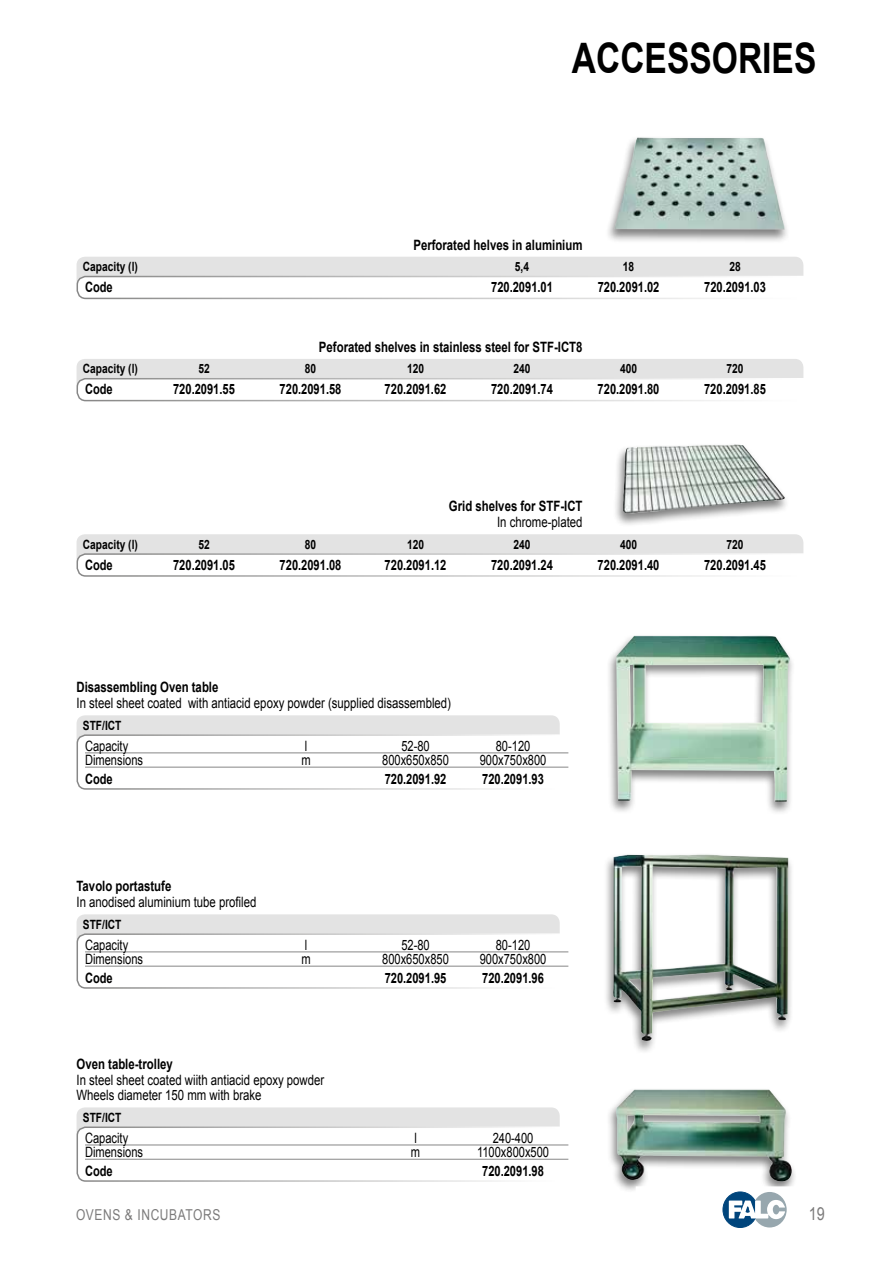
<style>
.page{position:relative;width:893px;height:1263px;background:#fff}
.page>*{position:absolute;margin:0;border:0;box-sizing:border-box;transform-origin:0 0}
.t1{font:700 42px "Arial";color:#000;scale:.8 1}
.t2{font:18px "Arial";color:#7c7b7b;scale:.8 1}
.t3{font:15px "Arial";letter-spacing:.05em;color:#7c7b7b;scale:.8 1}
.t4{font:700 14.25px "Arial";color:#000;scale:.78 1}
.t5{font:14.25px/15.8px "Arial";color:#000;scale:.8 1}
.t6{font:700 14.25px "Arial";color:#000;scale:.8 1}
.t7{font:14.25px "Arial";color:#000;scale:.78 1}
.t8{font:700 12.75px "Arial";color:#000;scale:.8 1}
</style>
<div class="page">
<div style="left:753px;top:1192px;width:34px;height:35px;background:#97a7ae;border-radius:50%"></div>
<div style="left:723px;top:1192px;width:34px;height:35px;background:#00457c;border-radius:50%"></div>
<div style="left:723px;top:1192px;width:34px;height:35px;border:1px solid #00457c;border-radius:50%"></div>
<div style="left:84px;top:1191px;width:36px;height:38px;border:1px solid #00457c;border-radius:50%"></div>
<svg style="left:116px;top:1200px;width:4px;height:20px"></svg>
<div style="left:605px;top:135px;width:185px;height:109px;background:#000;opacity:.5"></div>
<img style="left:614px;top:137px;width:171px;height:93px">
<div style="left:613px;top:442px;width:177px;height:86px;background:#000;opacity:.5"></div>
<img style="left:623px;top:444px;width:162px;height:70px">
<div style="left:606px;top:634px;width:189px;height:182px;background:#000;opacity:.5"></div>
<img style="left:616px;top:636px;width:174px;height:165px">
<div style="left:603px;top:852px;width:191px;height:202px;background:#000;opacity:.5"></div>
<img style="left:612px;top:854px;width:176px;height:187px">
<svg style="left:609px;top:1089px;width:186px;height:130px"></svg>
<img style="left:615px;top:1090px;width:178px;height:92px">
<div style="left:77px;top:715px;width:483px;height:34px;background:#e3e3e3;border-radius:9px"></div>
<div style="left:77px;top:735px;width:491px;height:54px;background:#fff;border-radius:9px"></div>
<div style="left:77px;top:734px;width:491px;height:56px;border:2px solid #fff;border-radius:9px"></div>
<hr style="left:85px;top:753px;width:483px;height:1px;background:#878787">
<hr style="left:85px;top:767px;width:483px;height:1px;background:#878787">
<div style="left:77px;top:914px;width:483px;height:34px;background:#e3e3e3;border-radius:9px"></div>
<div style="left:77px;top:934px;width:491px;height:54px;background:#fff;border-radius:9px"></div>
<div style="left:77px;top:933px;width:491px;height:56px;border:2px solid #fff;border-radius:9px"></div>
<hr style="left:85px;top:952px;width:483px;height:1px;background:#878787">
<hr style="left:85px;top:966px;width:483px;height:1px;background:#878787">
<div style="left:77px;top:1107px;width:483px;height:34px;background:#e3e3e3;border-radius:9px"></div>
<div style="left:77px;top:1127px;width:491px;height:54px;background:#fff;border-radius:9px"></div>
<div style="left:77px;top:1126px;width:491px;height:56px;border:2px solid #fff;border-radius:9px"></div>
<hr style="left:85px;top:1145px;width:483px;height:1px;background:#878787">
<hr style="left:85px;top:1159px;width:483px;height:1px;background:#878787">
<div style="left:77px;top:257px;width:726px;height:34px;background:#e3e3e3;border-radius:9px"></div>
<div style="left:77px;top:276px;width:739px;height:22px;background:#fff;border-radius:9px"></div>
<div style="left:77px;top:276px;width:739px;height:23px;border:2px solid #fff;border-radius:9px"></div>
<div style="left:77px;top:359px;width:726px;height:34px;background:#e3e3e3;border-radius:9px"></div>
<div style="left:77px;top:379px;width:739px;height:22px;background:#fff;border-radius:9px"></div>
<div style="left:77px;top:378px;width:739px;height:23px;border:2px solid #fff;border-radius:9px"></div>
<div style="left:77px;top:534px;width:726px;height:34px;background:#e3e3e3;border-radius:9px"></div>
<div style="left:77px;top:554px;width:739px;height:22px;background:#fff;border-radius:9px"></div>
<div style="left:77px;top:553px;width:739px;height:24px;border:2px solid #fff;border-radius:9px"></div>
<h1 class="t1" style="left:572px;top:30px;width:307px">ACCESSORIES</h1>
<p class="t6" style="left:413px;top:235px;width:213px">Perforated helves in aluminium</p>
<p class="t8" style="left:83px;top:258px;width:70px">Capacity (l)</p>
<p class="t8" style="left:515px;top:258px;width:19px">5,4</p>
<p class="t8" style="left:623px;top:258px;width:16px">18</p>
<p class="t8" style="left:729px;top:258px;width:16px">28</p>
<p class="t4" style="left:85px;top:278px;width:37px">Code</p>
<p class="t4" style="left:491px;top:278px;width:81px">720.2091.01</p>
<p class="t4" style="left:598px;top:278px;width:81px">720.2091.02</p>
<p class="t4" style="left:704px;top:278px;width:81px">720.2091.03</p>
<p class="t6" style="left:319px;top:337px;width:331px">Peforated shelves in stainless steel for STF-ICT8</p>
<p class="t8" style="left:83px;top:360px;width:70px">Capacity (l)</p>
<p class="t8" style="left:198px;top:360px;width:16px">52</p>
<p class="t8" style="left:305px;top:360px;width:16px">80</p>
<p class="t8" style="left:407px;top:360px;width:23px">120</p>
<p class="t8" style="left:514px;top:360px;width:23px">240</p>
<p class="t8" style="left:620px;top:360px;width:23px">400</p>
<p class="t8" style="left:727px;top:360px;width:23px">720</p>
<p class="t4" style="left:85px;top:380px;width:37px">Code</p>
<p class="t4" style="left:173px;top:380px;width:81px">720.2091.55</p>
<p class="t4" style="left:280px;top:380px;width:81px">720.2091.58</p>
<p class="t4" style="left:385px;top:380px;width:81px">720.2091.62</p>
<p class="t4" style="left:491px;top:380px;width:81px">720.2091.74</p>
<p class="t4" style="left:598px;top:380px;width:81px">720.2091.80</p>
<p class="t4" style="left:704px;top:380px;width:81px">720.2091.85</p>
<p class="t6" style="left:449px;top:497px;width:169px">Grid shelves for STF-ICT</p>
<p class="t5" style="left:497px;top:514px;width:108px">In chrome-plated</p>
<p class="t8" style="left:83px;top:536px;width:70px">Capacity (l)</p>
<p class="t8" style="left:198px;top:536px;width:16px">52</p>
<p class="t8" style="left:305px;top:536px;width:16px">80</p>
<p class="t8" style="left:407px;top:536px;width:23px">120</p>
<p class="t8" style="left:514px;top:536px;width:23px">240</p>
<p class="t8" style="left:620px;top:536px;width:23px">400</p>
<p class="t8" style="left:727px;top:536px;width:23px">720</p>
<p class="t4" style="left:85px;top:555px;width:37px">Code</p>
<p class="t4" style="left:173px;top:555px;width:81px">720.2091.05</p>
<p class="t4" style="left:280px;top:555px;width:81px">720.2091.08</p>
<p class="t4" style="left:385px;top:555px;width:81px">720.2091.12</p>
<p class="t4" style="left:491px;top:555px;width:81px">720.2091.24</p>
<p class="t4" style="left:598px;top:555px;width:81px">720.2091.40</p>
<p class="t4" style="left:704px;top:555px;width:81px">720.2091.45</p>
<p class="t6" style="left:77px;top:678px;width:179px">Disassembling Oven table</p>
<p class="t5" style="left:77px;top:695px;width:470px">In steel sheet coated with antiacid epoxy powder (supplied disassembled)</p>
<p class="t8" style="left:83px;top:717px;width:50px">STF/ICT</p>
<p class="t7" style="left:85px;top:736px;width:57px">Capacity</p>
<p class="t7" style="left:305px;top:736px;width:5px">l</p>
<p class="t7" style="left:401px;top:736px;width:38px">52-80</p>
<p class="t7" style="left:496px;top:736px;width:46px">80-120</p>
<p class="t7" style="left:85px;top:751px;width:76px">Dimensions</p>
<p class="t7" style="left:301px;top:751px;width:13px">m</p>
<p class="t7" style="left:382px;top:751px;width:87px">800x650x850</p>
<p class="t7" style="left:480px;top:751px;width:87px">900x750x800</p>
<p class="t4" style="left:85px;top:769px;width:37px">Code</p>
<p class="t4" style="left:385px;top:769px;width:81px">720.2091.92</p>
<p class="t4" style="left:482px;top:769px;width:81px">720.2091.93</p>
<p class="t6" style="left:77px;top:877px;width:120px">Tavolo portastufe</p>
<p class="t5" style="left:77px;top:894px;width:226px">In anodised aluminium tube profiled</p>
<p class="t8" style="left:83px;top:916px;width:50px">STF/ICT</p>
<p class="t7" style="left:85px;top:935px;width:57px">Capacity</p>
<p class="t7" style="left:305px;top:935px;width:5px">l</p>
<p class="t7" style="left:401px;top:935px;width:38px">52-80</p>
<p class="t7" style="left:496px;top:935px;width:46px">80-120</p>
<p class="t7" style="left:85px;top:950px;width:76px">Dimensions</p>
<p class="t7" style="left:301px;top:950px;width:13px">m</p>
<p class="t7" style="left:382px;top:950px;width:87px">800x650x850</p>
<p class="t7" style="left:480px;top:950px;width:87px">900x750x800</p>
<p class="t4" style="left:85px;top:968px;width:37px">Code</p>
<p class="t4" style="left:385px;top:968px;width:81px">720.2091.95</p>
<p class="t4" style="left:482px;top:968px;width:81px">720.2091.96</p>
<p class="t6" style="left:77px;top:1054px;width:122px">Oven table-trolley</p>
<p class="t5" style="left:77px;top:1072px;width:311px">In steel sheet coated wiith antiacid epoxy powder<br>Wheels diameter 150 mm with brake</p>
<p class="t8" style="left:83px;top:1109px;width:50px">STF/ICT</p>
<p class="t7" style="left:85px;top:1128px;width:57px">Capacity</p>
<p class="t7" style="left:414px;top:1128px;width:5px">l</p>
<p class="t7" style="left:493px;top:1128px;width:54px">240-400</p>
<p class="t7" style="left:85px;top:1143px;width:76px">Dimensions</p>
<p class="t7" style="left:411px;top:1143px;width:13px">m</p>
<p class="t7" style="left:477px;top:1143px;width:94px">1100x800x500</p>
<p class="t4" style="left:85px;top:1161px;width:37px">Code</p>
<p class="t4" style="left:482px;top:1161px;width:81px">720.2091.98</p>
<p class="t3" style="left:76px;top:1205px;width:182px">OVENS &amp; INCUBATORS</p>
<p class="t2" style="left:809px;top:1202px;width:22px">19</p>
</div>
